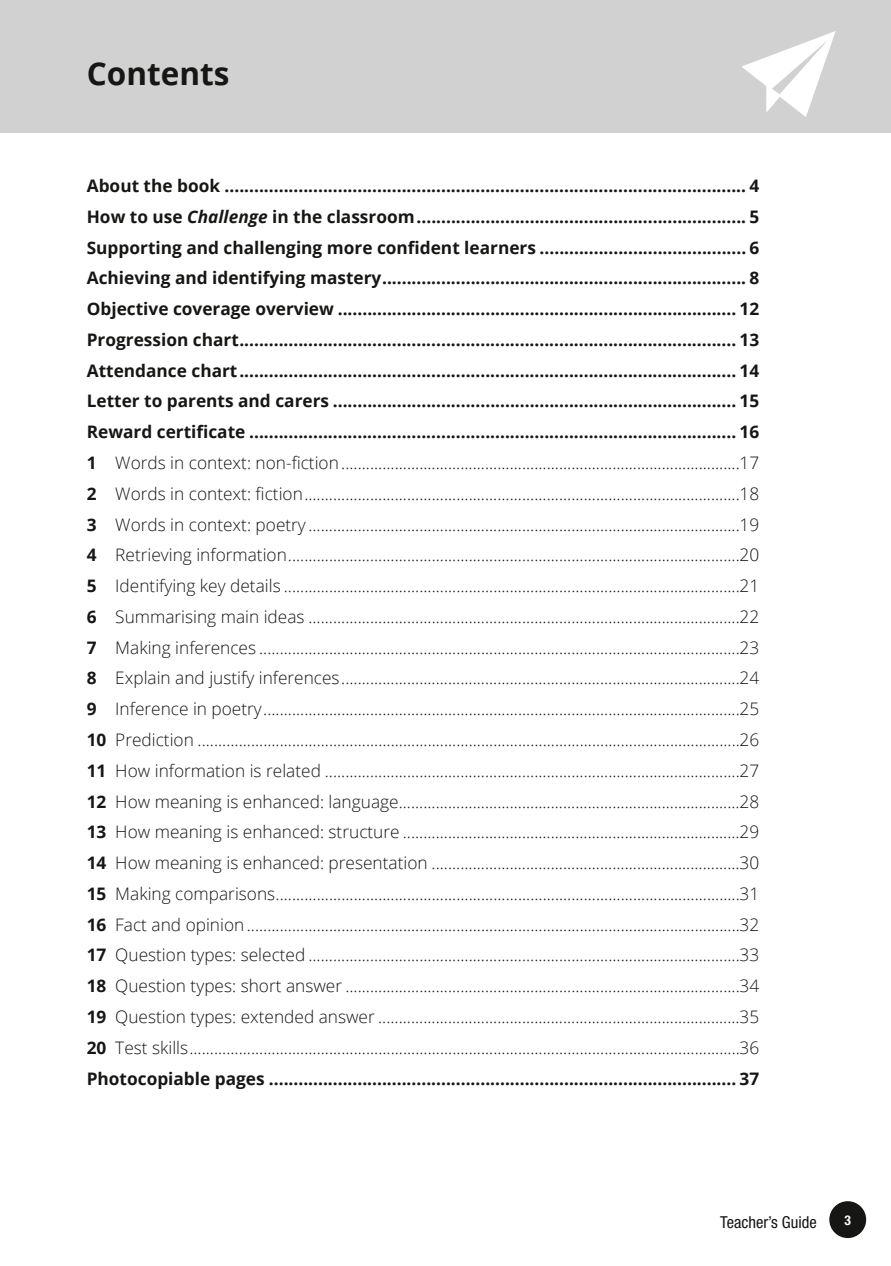
<style>
.page{position:relative;width:891px;height:1266px;background:#fff}
.page>*{position:absolute;margin:0;border:0;box-sizing:border-box;transform-origin:0 0}
.t1{font:700 31.5px "Open Sans";color:#161615}
.t2{font:300 17.25px/30.8px "Open Sans";color:#161615;text-align:justify}
.t3{font:condensed 16.5px "Helvetica Neue LT Std";color:#161615}
.t4{font:700 condensed 13.5px "Helvetica Neue LT Std";color:#fff}
.s1{font-weight:700}
.s2{font-weight:700;font-style:italic}
</style>
<div class="page">
<div style="left:0;top:0;width:890px;height:133px;background:#d1d1d1"></div>
<svg style="left:742px;top:31px;width:93px;height:86px"></svg>
<div style="left:829px;top:1200px;width:37px;height:37px;background:#161615;border-radius:50%"></div>
<h1 class="t1" style="left:87px;top:51px;width:144px">Contents</h1>
<p class="t2" style="left:87px;top:170px;width:674px"><span class="s1">About the book .......................................................................................................... 4<br>How to use</span> <span class="s2">Challenge</span> <span class="s1">in the classroom................................................................... 5<br>Supporting and challenging more confident learners .......................................... 6<br>Achieving and identifying mastery.......................................................................... 8<br>Objective coverage overview ................................................................................. 12<br>Progression chart..................................................................................................... 13<br>Attendance chart ..................................................................................................... 14<br>Letter to parents and carers .................................................................................. 15<br>Reward certificate ................................................................................................... 16<br>1</span> Words in context: non-fiction.................................................................................................17<br><span class="s1">2</span> Words in context: fiction..........................................................................................................18<br><span class="s1">3</span> Words in context: poetry .........................................................................................................19<br><span class="s1">4</span> Retrieving information..............................................................................................................20<br><span class="s1">5</span> Identifying key details ...............................................................................................................21<br><span class="s1">6</span> Summarising main ideas .........................................................................................................22<br><span class="s1">7</span> Making inferences .....................................................................................................................23<br><span class="s1">8</span> Explain and justify inferences.................................................................................................24<br><span class="s1">9</span> Inference in poetry....................................................................................................................25<br><span class="s1">10</span> Prediction ....................................................................................................................................26<br><span class="s1">11</span> How information is related .....................................................................................................27<br><span class="s1">12</span> How meaning is enhanced: language...................................................................................28<br><span class="s1">13</span> How meaning is enhanced: structure ..................................................................................29<br><span class="s1">14</span> How meaning is enhanced: presentation ...........................................................................30<br><span class="s1">15</span> Making comparisons.................................................................................................................31<br><span class="s1">16</span> Fact and opinion........................................................................................................................32<br><span class="s1">17</span> Question types: selected .........................................................................................................33<br><span class="s1">18</span> Question types: short answer ................................................................................................34<br><span class="s1">19</span> Question types: extended answer ........................................................................................35<br><span class="s1">20</span> Test skills......................................................................................................................................36<br><span class="s1">Photocopiable pages ............................................................................................... 37</span></p>
<p class="t3" style="left:720px;top:1212px;width:98px">Teacher’s Guide</p>
<p class="t4" style="left:844px;top:1211px;width:8px">3</p>
</div>
